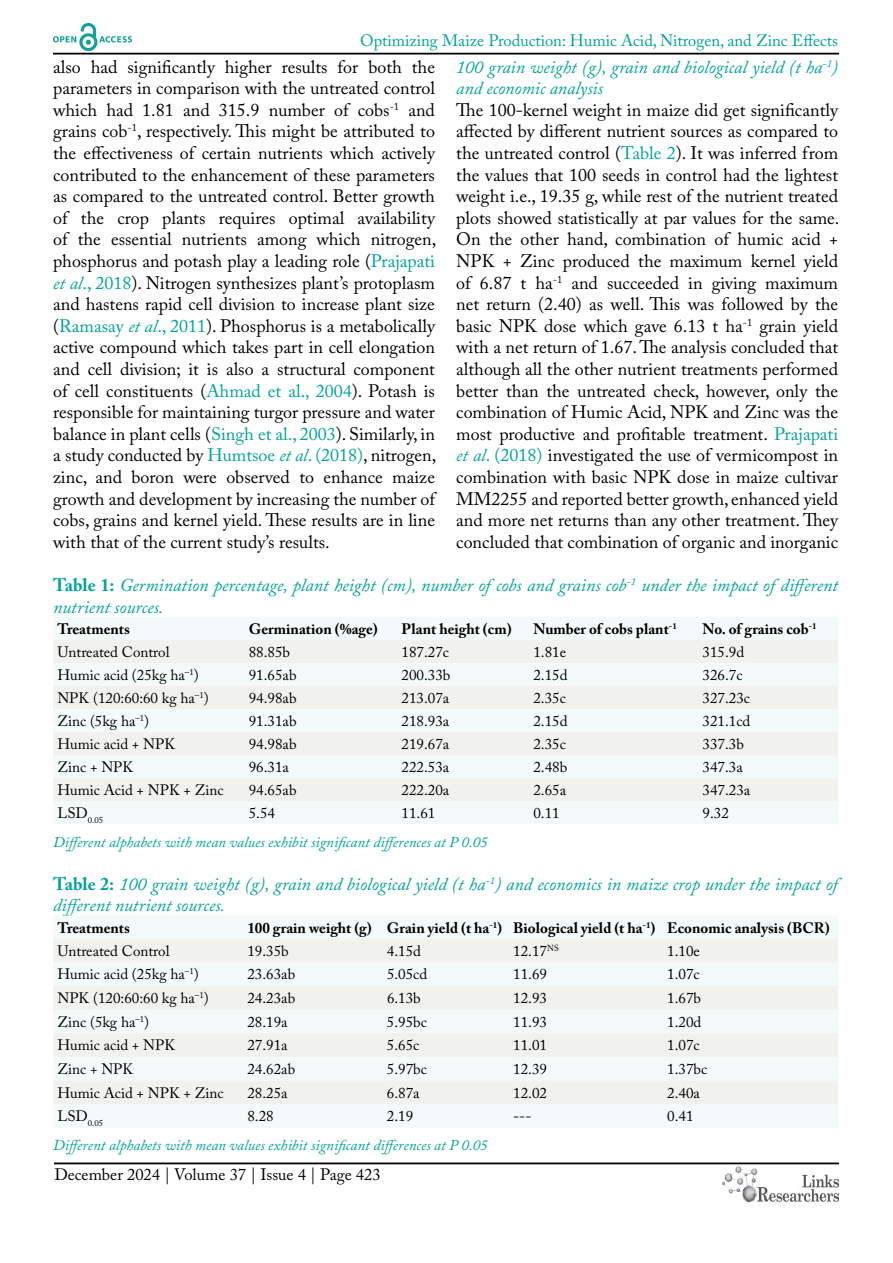
<style>
.page{position:relative;width:893px;height:1263px;background:#fff}
.page>*{position:absolute;margin:0;border:0;box-sizing:border-box;transform-origin:0 0}
.t1{font:18px/21.6px "Adobe Caslon Pro";color:#000;text-align:justify}
.t2{font:italic 18px/21.6px "Adobe Caslon Pro";color:#00a19a}
.t3{font:16.5px "Adobe Caslon Pro";color:#00a19a}
.t4{font:16.5px "Adobe Caslon Pro";color:#000}
.t5{font:15px "Adobe Caslon Pro";color:#000}
.t6{font:700 15px "Adobe Caslon Pro";color:#000}
.t7{font:italic 15px "Adobe Caslon Pro";color:#00a19a}
.t8{font:8.7px "Adobe Caslon Pro";color:#000}
.s1{color:#00a19a}
.s2{font-style:italic;color:#00a19a}
.s3{font-weight:700;font-style:normal}
</style>
<div class="page">
<hr style="left:53px;top:53px;width:786px;height:2px;background:#000">
<hr style="left:54px;top:1162px;width:785px;height:2px;background:#000">
<img style="left:722px;top:1166px;width:117px;height:37px">
<img style="left:53px;top:24px;width:78px;height:27px">
<div style="left:54px;top:617px;width:784px;height:207px;background:#f4f9f9"></div>
<svg style="left:53px;top:640px;width:785px;height:161px;fill:#f1f1ed"></svg>
<div style="left:54px;top:916px;width:784px;height:211px;background:#f4f9f9"></div>
<svg style="left:53px;top:938px;width:785px;height:166px;fill:#f1f1ed"></svg>
<p class="t3" style="left:360px;top:31px;width:479px">Optimizing Maize Production: Humic Acid, Nitrogen, and Zinc Effects</p>
<p class="t1" style="left:53px;top:56px;width:385px">also had significantly higher results for both the parameters in comparison with the untreated control which had 1.81 and 315.9 number of cobs<sup>-1</sup> and grains cob<sup>-1</sup>, respectively. This might be attributed to the effectiveness of certain nutrients which actively contributed to the enhancement of these parameters as compared to the untreated control. Better growth of the crop plants requires optimal availability of the essential nutrients among which nitrogen, phosphorus and potash play a leading role (<span class="s1">Prajapati </span><span class="s2">et al</span><span class="s1">., 2018</span>). Nitrogen synthesizes plant’s protoplasm and hastens rapid cell division to increase plant size (<span class="s1">Ramasay</span> <span class="s2">et al</span><span class="s1">., 2011</span>). Phosphorus is a metabolically active compound which takes part in cell elongation and cell division; it is also a structural component of cell constituents (<span class="s1">Ahmad et al., 2004</span>). Potash is responsible for maintaining turgor pressure and water balance in plant cells (<span class="s1">Singh et al., 2003</span>). Similarly, in a study conducted by <span class="s1">Humtsoe</span> <span class="s2">et al</span><span class="s1">. (2018)</span>, nitrogen, zinc, and boron were observed to enhance maize growth and development by increasing the number of cobs, grains and kernel yield. These results are in line with that of the current study’s results.</p>
<p class="t2" style="left:456px;top:56px;width:383px">100 grain weight (g), grain and biological yield (t ha<sup>-1</sup>) and economic analysis</p>
<p class="t1" style="left:456px;top:99px;width:385px">The 100-kernel weight in maize did get significantly affected by different nutrient sources as compared to the untreated control (<span class="s1">Table 2</span>). It was inferred from the values that 100 seeds in control had the lightest weight i.e., 19.35 g, while rest of the nutrient treated plots showed statistically at par values for the same.<br>On the other hand, combination of humic acid + NPK + Zinc produced the maximum kernel yield of 6.87 t ha<sup>-1</sup> and succeeded in giving maximum net return (2.40) as well. This was followed by the basic NPK dose which gave 6.13 t ha<sup>-1</sup> grain yield with a net return of 1.67. The analysis concluded that although all the other nutrient treatments performed better than the untreated check, however, only the combination of Humic Acid, NPK and Zinc was the most productive and profitable treatment. <span class="s1">Prajapati </span><span class="s2">et al</span><span class="s1">. (2018)</span> investigated the use of vermicompost in combination with basic NPK dose in maize cultivar MM2255 and reported better growth, enhanced yield and more net returns than any other treatment. They concluded that combination of organic and inorganic</p>
<p class="t2" style="left:53px;top:574px;width:786px"><span class="s3">Table 1:</span> Germination percentage, plant height (cm), number of cobs and grains cob<sup>-1</sup> under the impact of different nutrient sources.</p>
<p class="t6" style="left:57px;top:620px;width:74px">Treatments</p>
<p class="t6" style="left:249px;top:620px;width:130px">Germination (%age)</p>
<p class="t6" style="left:402px;top:620px;width:111px">Plant height (cm)</p>
<p class="t6" style="left:533px;top:620px;width:145px">Number of cobs plant<sup>-1</sup></p>
<p class="t6" style="left:702px;top:620px;width:116px">No. of grains cob<sup>-1</sup></p>
<p class="t5" style="left:57px;top:643px;width:114px">Untreated Control</p>
<p class="t5" style="left:249px;top:643px;width:43px">88.85b</p>
<p class="t5" style="left:402px;top:643px;width:49px">187.27c</p>
<p class="t5" style="left:533px;top:643px;width:34px">1.81e</p>
<p class="t5" style="left:702px;top:643px;width:43px">315.9d</p>
<p class="t5" style="left:57px;top:666px;width:143px">Humic acid (25kg ha<sup>–1</sup>)</p>
<p class="t5" style="left:249px;top:666px;width:49px">91.65ab</p>
<p class="t5" style="left:402px;top:666px;width:50px">200.33b</p>
<p class="t5" style="left:533px;top:666px;width:36px">2.15d</p>
<p class="t5" style="left:702px;top:666px;width:41px">326.7c</p>
<p class="t5" style="left:57px;top:689px;width:153px">NPK (120:60:60 kg ha<sup>–1</sup>)</p>
<p class="t5" style="left:249px;top:689px;width:49px">94.98ab</p>
<p class="t5" style="left:402px;top:689px;width:49px">213.07a</p>
<p class="t5" style="left:533px;top:689px;width:34px">2.35c</p>
<p class="t5" style="left:702px;top:689px;width:49px">327.23c</p>
<p class="t5" style="left:57px;top:712px;width:93px">Zinc (5kg ha<sup>–1</sup>)</p>
<p class="t5" style="left:249px;top:712px;width:49px">91.31ab</p>
<p class="t5" style="left:402px;top:712px;width:49px">218.93a</p>
<p class="t5" style="left:533px;top:712px;width:36px">2.15d</p>
<p class="t5" style="left:702px;top:712px;width:49px">321.1cd</p>
<p class="t5" style="left:57px;top:735px;width:119px">Humic acid + NPK</p>
<p class="t5" style="left:249px;top:735px;width:49px">94.98ab</p>
<p class="t5" style="left:402px;top:735px;width:49px">219.67a</p>
<p class="t5" style="left:533px;top:735px;width:34px">2.35c</p>
<p class="t5" style="left:702px;top:735px;width:43px">337.3b</p>
<p class="t5" style="left:57px;top:758px;width:77px">Zinc + NPK</p>
<p class="t5" style="left:249px;top:758px;width:42px">96.31a</p>
<p class="t5" style="left:402px;top:758px;width:49px">222.53a</p>
<p class="t5" style="left:533px;top:758px;width:35px">2.48b</p>
<p class="t5" style="left:702px;top:758px;width:42px">347.3a</p>
<p class="t5" style="left:57px;top:781px;width:168px">Humic Acid + NPK + Zinc</p>
<p class="t5" style="left:249px;top:781px;width:49px">94.65ab</p>
<p class="t5" style="left:402px;top:781px;width:49px">222.20a</p>
<p class="t5" style="left:533px;top:781px;width:34px">2.65a</p>
<p class="t5" style="left:702px;top:781px;width:49px">347.23a</p>
<p class="t8" style="left:57px;top:815px;width:47px"><sup>LSD</sup>0.05</p>
<p class="t5" style="left:249px;top:804px;width:28px">5.54</p>
<p class="t5" style="left:402px;top:804px;width:35px">11.61</p>
<p class="t5" style="left:533px;top:804px;width:28px">0.11</p>
<p class="t5" style="left:702px;top:804px;width:28px">9.32</p>
<p class="t7" style="left:53px;top:832px;width:436px">Different alphabets with mean values exhibit significant differences at P 0.05</p>
<p class="t2" style="left:53px;top:873px;width:786px"><span class="s3">Table 2:</span> 100 grain weight (g), grain and biological yield (t ha<sup>-1</sup>) and economics in maize crop under the impact of different nutrient sources.</p>
<p class="t6" style="left:57px;top:919px;width:74px">Treatments</p>
<p class="t6" style="left:247px;top:919px;width:584px">100 grain weight (g) Grain yield (t ha<sup>-1</sup>) Biological yield (t ha<sup>-1</sup>) Economic analysis (BCR)</p>
<p class="t5" style="left:57px;top:942px;width:114px">Untreated Control</p>
<p class="t5" style="left:247px;top:942px;width:43px">19.35b</p>
<p class="t5" style="left:387px;top:942px;width:36px">4.15d</p>
<p class="t5" style="left:513px;top:942px;width:47px">12.17<sup>NS</sup></p>
<p class="t5" style="left:667px;top:942px;width:34px">1.10e</p>
<p class="t5" style="left:57px;top:965px;width:143px">Humic acid (25kg ha<sup>–1</sup>)</p>
<p class="t5" style="left:247px;top:965px;width:49px">23.63ab</p>
<p class="t5" style="left:387px;top:965px;width:42px">5.05cd</p>
<p class="t5" style="left:513px;top:965px;width:35px">11.69</p>
<p class="t5" style="left:667px;top:965px;width:34px">1.07c</p>
<p class="t5" style="left:57px;top:989px;width:153px">NPK (120:60:60 kg ha<sup>–1</sup>)</p>
<p class="t5" style="left:247px;top:989px;width:49px">24.23ab</p>
<p class="t5" style="left:387px;top:989px;width:35px">6.13b</p>
<p class="t5" style="left:513px;top:989px;width:35px">12.93</p>
<p class="t5" style="left:667px;top:989px;width:35px">1.67b</p>
<p class="t5" style="left:57px;top:1013px;width:93px">Zinc (5kg ha<sup>–1</sup>)</p>
<p class="t5" style="left:247px;top:1013px;width:42px">28.19a</p>
<p class="t5" style="left:387px;top:1013px;width:42px">5.95bc</p>
<p class="t5" style="left:513px;top:1013px;width:35px">11.93</p>
<p class="t5" style="left:667px;top:1013px;width:36px">1.20d</p>
<p class="t5" style="left:57px;top:1036px;width:119px">Humic acid + NPK</p>
<p class="t5" style="left:247px;top:1036px;width:42px">27.91a</p>
<p class="t5" style="left:387px;top:1036px;width:34px">5.65c</p>
<p class="t5" style="left:513px;top:1036px;width:35px">11.01</p>
<p class="t5" style="left:667px;top:1036px;width:34px">1.07c</p>
<p class="t5" style="left:57px;top:1060px;width:77px">Zinc + NPK</p>
<p class="t5" style="left:247px;top:1060px;width:49px">24.62ab</p>
<p class="t5" style="left:387px;top:1060px;width:42px">5.97bc</p>
<p class="t5" style="left:513px;top:1060px;width:35px">12.39</p>
<p class="t5" style="left:667px;top:1060px;width:42px">1.37bc</p>
<p class="t5" style="left:57px;top:1083px;width:168px">Humic Acid + NPK + Zinc</p>
<p class="t5" style="left:247px;top:1083px;width:42px">28.25a</p>
<p class="t5" style="left:387px;top:1083px;width:34px">6.87a</p>
<p class="t5" style="left:513px;top:1083px;width:35px">12.02</p>
<p class="t5" style="left:667px;top:1083px;width:34px">2.40a</p>
<p class="t8" style="left:57px;top:1118px;width:47px"><sup>LSD</sup>0.05</p>
<p class="t5" style="left:247px;top:1107px;width:28px">8.28</p>
<p class="t5" style="left:387px;top:1107px;width:28px">2.19</p>
<p class="t5" style="left:513px;top:1107px;width:20px">---</p>
<p class="t5" style="left:667px;top:1107px;width:28px">0.41</p>
<p class="t7" style="left:53px;top:1136px;width:436px">Different alphabets with mean values exhibit significant differences at P 0.05</p>
<p class="t4" style="left:54px;top:1165px;width:328px">December 2024 | Volume 37 | Issue 4 | Page 423</p>
</div>
